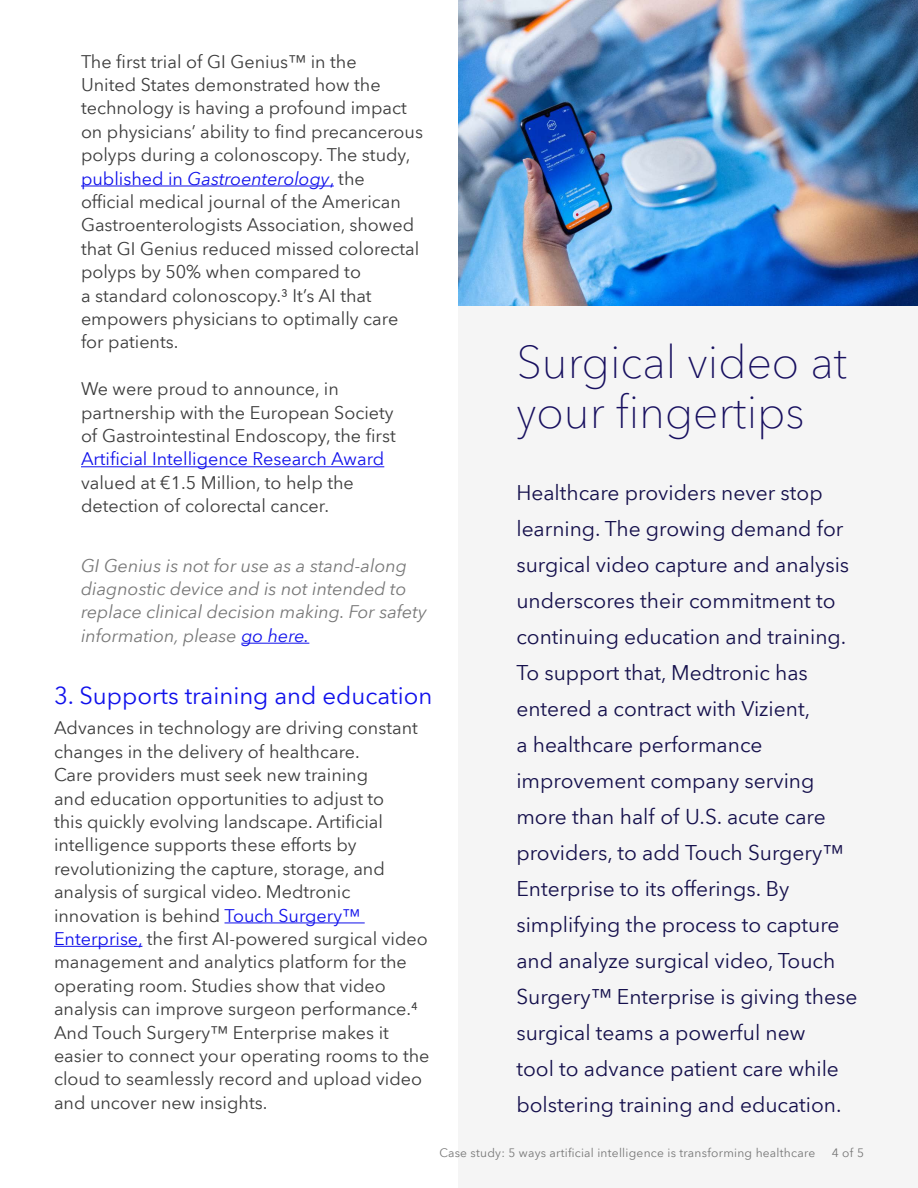
<style>
.page{position:relative;width:918px;height:1188px;background:#fff}
.page>*{position:absolute;margin:0;border:0;box-sizing:border-box;transform-origin:0 0}
.t1{font:100 45px/49.5px "Avenir Next World";color:#170f5f}
.t2{font:24px "Avenir Next World";color:#1010eb}
.t3{font:21px/36px "Avenir Next World";color:#140f4b}
.t4{font:18px/23.4px "Avenir Next World";color:#3c3c3c}
.t5{font:italic 18px/23.4px "Avenir Next World";color:#777}
.t6{font:18px "Avenir Next World";color:#1010eb}
.t7{font:12px "Avenir Next World";letter-spacing:.02em;color:#777}
.s1{color:#1010eb}
.s2{font-style:italic;color:#1010eb}
</style>
<div class="page">
<div style="left:459px;top:0;width:459px;height:1188px;background:#f5f5f5"></div>
<hr style="left:81px;top:186px;width:253px;height:1px;background:#1010eb">
<hr style="left:81px;top:466px;width:303px;height:1px;background:#1010eb">
<hr style="left:241px;top:643px;width:68px;height:1px;background:#1010eb">
<hr style="left:225px;top:922px;width:140px;height:1px;background:#1010eb">
<hr style="left:54px;top:946px;width:88px;height:1px;background:#1010eb">
<img style="left:459px;top:0;width:459px;height:306px">
<p class="t4" style="left:81px;top:50px;width:344px">The first trial of GI Genius™ in the<br>United States demonstrated how the technology is having a profound impact on physicians’ ability to find precancerous polyps during a colonoscopy. The study, <span class="s1">published in</span> <span class="s2">Gastroenterology</span><span class="s1">,</span> the<br>official medical journal of the American Gastroenterologists Association, showed that GI Genius reduced missed colorectal polyps by 50% when compared to<br>a standard colonoscopy.3 It’s AI that empowers physicians to optimally care for patients.</p>
<p class="t4" style="left:81px;top:377px;width:316px">We were proud to announce, in partnership with the European Society of Gastrointestinal Endoscopy, the first</p>
<p class="t6" style="left:81px;top:445px;width:305px">Artificial Intelligence Research Award</p>
<p class="t4" style="left:81px;top:471px;width:274px">valued at €1.5 Million, to help the detection of colorectal cancer.</p>
<p class="t5" style="left:81px;top:553px;width:347px">GI Genius is not for use as a stand-along diagnostic device and is not intended to replace clinical decision making. For safety information, please <span class="s1">go here.</span></p>
<h2 class="t2" style="left:54px;top:677px;width:380px">3. Supports training and education</h2>
<p class="t4" style="left:54px;top:717px;width:377px">Advances in technology are driving constant changes in the delivery of healthcare.<br>Care providers must seek new training<br>and education opportunities to adjust to<br>this quickly evolving landscape. Artificial intelligence supports these efforts by revolutionizing the capture, storage, and analysis of surgical video. Medtronic innovation is behind <span class="s1">Touch Surgery™ Enterprise,</span> the first AI-powered surgical video management and analytics platform for the operating room. Studies show that video analysis can improve surgeon performance.4<br>And Touch Surgery™ Enterprise makes it easier to connect your operating rooms to the cloud to seamlessly record and upload video and uncover new insights.</p>
<h1 class="t1" style="left:516px;top:338px;width:332px">Surgical video at your fingertips</h1>
<p class="t3" style="left:516px;top:475px;width:342px">Healthcare providers never stop learning. The growing demand for surgical video capture and analysis underscores their commitment to continuing education and training.<br>To support that, Medtronic has entered a contract with Vizient,<br>a healthcare performance improvement company serving more than half of U.S. acute care providers, to add Touch Surgery™ Enterprise to its offerings. By simplifying the process to capture and analyze surgical video, Touch Surgery™ Enterprise is giving these surgical teams a powerful new<br>tool to advance patient care while bolstering training and education.</p>
<p class="t7" style="left:439px;top:1143px;width:377px">Case study: 5 ways artificial intelligence is transforming healthcare</p>
<p class="t7" style="left:832px;top:1143px;width:34px">4 of 5</p>
</div>
